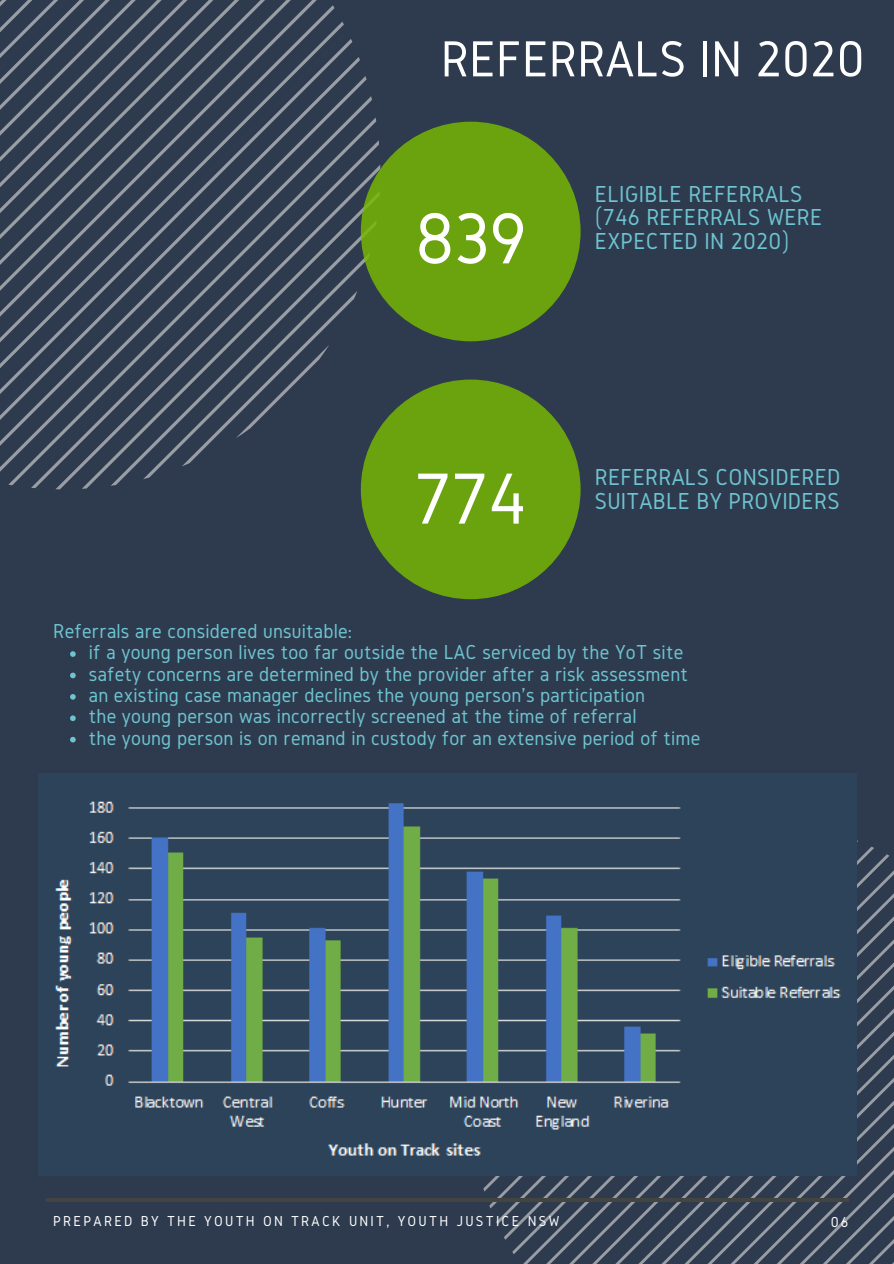
<style>
.page{position:relative;width:894px;height:1264px;background:#fff}
.page>*{position:absolute;margin:0;border:0;box-sizing:border-box;transform-origin:0 0}
.t1{font:75px "Gidole";letter-spacing:-.01em;color:#fff}
.t2{font:52.5px "Gidole";color:#fff}
.t3{font:24px/23.7px "Gidole";letter-spacing:.01em;color:#6ec4d0}
.t4{font:21px "Gidole";letter-spacing:.01em;color:#6ec4d0}
.t5{font:15px "Gidole";letter-spacing:.15em;color:#fff}
</style>
<div class="page">
<div style="left:0;top:0;width:893px;height:1263px;background:#2e3b4f"></div>
<svg style="left:0;top:5px;width:334px;height:17px"></svg>
<svg style="left:0;top:22px;width:344px;height:17px"></svg>
<svg style="left:0;top:39px;width:352px;height:18px"></svg>
<svg style="left:0;top:57px;width:360px;height:19px"></svg>
<svg style="left:0;top:76px;width:366px;height:20px"></svg>
<svg style="left:0;top:96px;width:372px;height:376px"></svg>
<svg style="left:8px;top:117px;width:368px;height:368px"></svg>
<svg style="left:31px;top:140px;width:348px;height:348px"></svg>
<svg style="left:55px;top:165px;width:325px;height:324px"></svg>
<svg style="left:82px;top:191px;width:297px;height:298px"></svg>
<svg style="left:111px;top:220px;width:265px;height:266px"></svg>
<svg style="left:143px;top:252px;width:227px;height:227px"></svg>
<svg style="left:182px;top:291px;width:175px;height:175px"></svg>
<div style="left:361px;top:122px;width:219px;height:219px;background:#6aa30d;border-radius:50%"></div>
<div style="left:361px;top:379px;width:219px;height:220px;background:#6aa30d;border-radius:50%"></div>
<svg style="left:618px;top:969px;width:273px;height:294px"></svg>
<svg style="left:634px;top:984px;width:259px;height:279px"></svg>
<svg style="left:650px;top:1000px;width:243px;height:263px"></svg>
<svg style="left:667px;top:1017px;width:226px;height:246px"></svg>
<svg style="left:685px;top:1035px;width:208px;height:228px"></svg>
<svg style="left:704px;top:1054px;width:189px;height:209px"></svg>
<hr style="left:46px;top:1198px;width:802px;height:3px;background:#444440">
<img style="left:54px;top:801px;width:802px;height:374px">
<svg style="left:70px;top:651px;width:6px;height:6px"></svg>
<svg style="left:70px;top:672px;width:6px;height:6px"></svg>
<svg style="left:70px;top:694px;width:6px;height:5px"></svg>
<svg style="left:70px;top:715px;width:6px;height:6px"></svg>
<svg style="left:70px;top:736px;width:6px;height:6px"></svg>
<p class="t2" style="left:440px;top:30px;width:425px">REFERRALS IN 2020</p>
<p class="t1" style="left:415px;top:197px;width:113px">839</p>
<p class="t3" style="left:594px;top:181px;width:229px">ELIGIBLE REFERRALS (746 REFERRALS WERE<br>EXPECTED IN 2020)</p>
<p class="t4" style="left:53px;top:619px;width:300px">Referrals are considered unsuitable:</p>
<p class="t1" style="left:414px;top:457px;width:114px">774</p>
<p class="t3" style="left:594px;top:465px;width:247px">REFERRALS CONSIDERED<br>SUITABLE BY PROVIDERS</p>
<p class="t4" style="left:89px;top:640px;width:595px">if a young person lives too far outside the LAC serviced by the YoT site</p>
<p class="t4" style="left:89px;top:662px;width:600px">safety concerns are determined by the provider after a risk assessment</p>
<p class="t4" style="left:89px;top:683px;width:557px">an existing case manager declines the young person's participation</p>
<p class="t4" style="left:89px;top:704px;width:549px">the young person was incorrectly screened at the time of referral</p>
<p class="t4" style="left:89px;top:726px;width:612px">the young person is on remand in custody for an extensive period of time</p>
<p class="t5" style="left:53px;top:1213px;width:507px">PREPARED BY THE YOUTH ON TRACK UNIT, YOUTH JUSTICE NSW</p>
<p class="t5" style="left:830px;top:1214px;width:19px">06</p>
</div>
